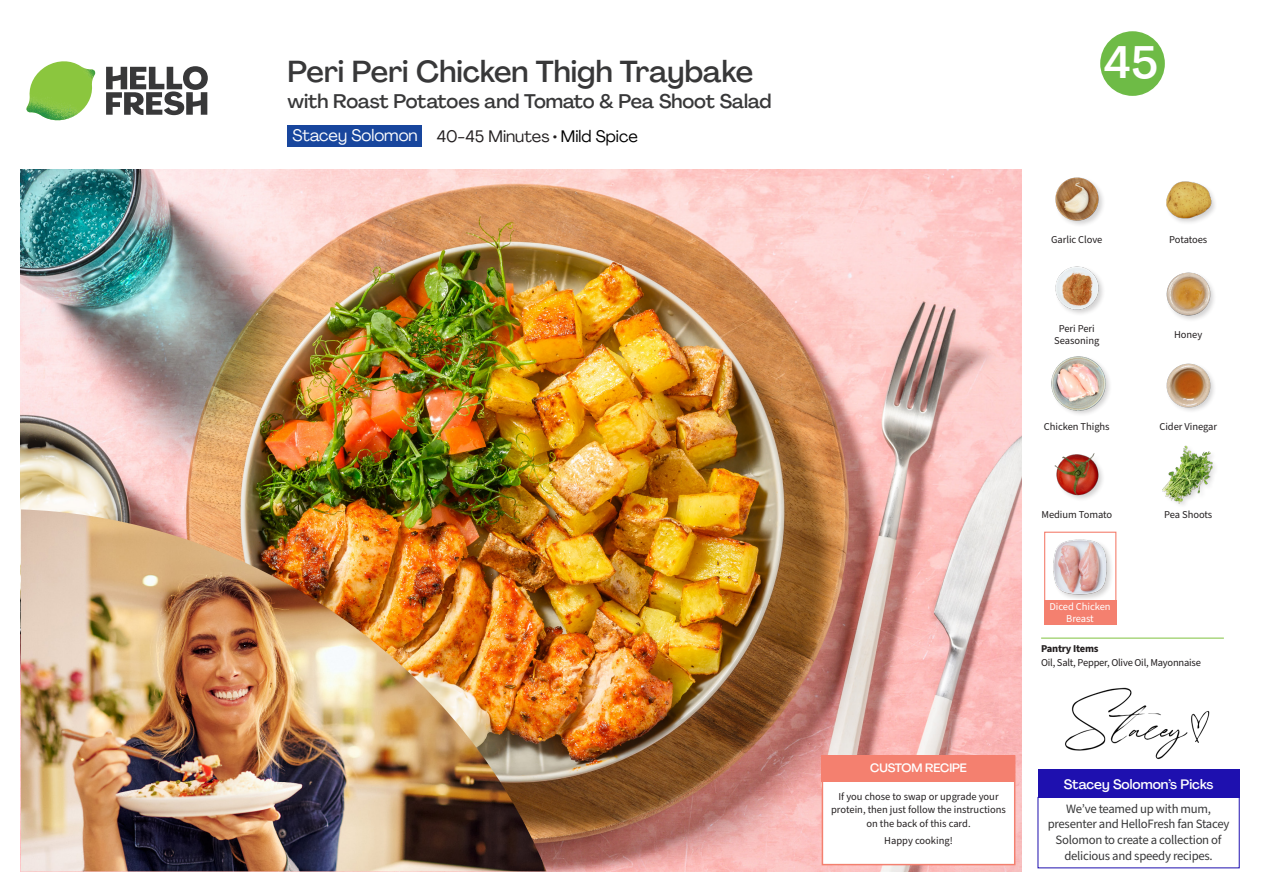
<style>
.page{position:relative;width:1263px;height:893px;background:#fff}
.page>*{position:absolute;margin:0;border:0;box-sizing:border-box;transform-origin:0 0}
.t1{font:500 45px "Agrandir";color:#fff}
._15_Titel_UK{font:500 30px "Agrandir";letter-spacing:-.005em;color:#383839}
._15_Titel_UK-2{font:500 19.5px "Agrandir";color:#383839}
._02_Box_Type{font:16.5px "Agrandir";color:#231f20}
._02_Box_Type-2{font:16.5px "Agrandir";color:#fff}
.Header_Back{font:500 13.5px "Agrandir";color:#fff}
.Header_Back-2{font:12.75px/15.8px "Source Sans Pro";letter-spacing:-.02em;color:#383839;text-align:center}
._15_Titel_Steps{font:500 12px "Agrandir";letter-spacing:-.01em;color:#fff}
._18_FRONT_ingredients_UK{font:10.5px/12px "Source Sans Pro";letter-spacing:-.005em;color:#231f20;text-align:center}
._15_Titel_Steps-2{font:10.5px/13.5px "Source Sans Pro";color:#231f20;text-align:center}
._14_Allergene_Text_7pt{font:10.5px "Source Sans Pro";letter-spacing:-.02em;color:#231f20}
._18_FRONT_ingredients_UK-2{font:10.5px/12px "Source Sans Pro";letter-spacing:-.005em;color:#fff;text-align:center}
._00_Basic{font:10.5px "Source Sans Pro";color:#231f20}
._14_Allergene_Text_7pt-2{font:700 10.5px "Source Sans Pro";letter-spacing:-.02em;color:#231f20}
.s1{color:#000}
</style>
<div class="page">
<svg style="left:106px;top:66px;width:102px;height:49px"></svg>
<img style="left:26px;top:61px;width:69px;height:59px">
<img style="left:21px;top:170px;width:1000px;height:702px">
<hr style="left:1041px;top:638px;width:183px;height:1px;background:#81c340">
<div style="left:822px;top:755px;width:193px;height:110px;background:#fff;border:2px solid #f4806f"></div>
<div style="left:822px;top:755px;width:193px;height:27px;background:#f4806f"></div>
<img style="left:21px;top:509px;width:525px;height:362px">
<img style="left:1065px;top:687px;width:145px;height:73px">
<div style="left:1037px;top:769px;width:202px;height:28px;background:#1e10af"></div>
<div style="left:1037px;top:797px;width:202px;height:71px;border:1px solid #1e10af"></div>
<div style="left:287px;top:125px;width:135px;height:22px;background:#18469d"></div>
<div style="left:1050px;top:356px;width:62px;height:61px;background:#231f20;opacity:.2"></div>
<img style="left:1052px;top:357px;width:53px;height:54px">
<div style="left:1054px;top:453px;width:51px;height:49px;background:#231f20;opacity:.2"></div>
<img style="left:1054px;top:453px;width:46px;height:45px">
<img style="left:1162px;top:446px;width:53px;height:57px">
<img style="left:1166px;top:363px;width:48px;height:48px">
<img style="left:1055px;top:177px;width:48px;height:48px">
<img style="left:1055px;top:266px;width:48px;height:48px">
<img style="left:1166px;top:272px;width:48px;height:48px">
<img style="left:1166px;top:181px;width:49px;height:42px">
<div style="left:1044px;top:532px;width:72px;height:72px;border:1px solid #f4806f"></div>
<div style="left:1044px;top:601px;width:72px;height:24px;background:#f4806f"></div>
<div style="left:1052px;top:539px;width:62px;height:63px;background:#231f20;opacity:.2"></div>
<img style="left:1052px;top:539px;width:57px;height:57px">
<svg style="left:1100px;top:31px;width:65px;height:65px"></svg>
<p class="_15_Titel_UK" style="left:287px;top:53px;width:467px">Peri Peri Chicken Thigh Traybake</p>
<p class="_15_Titel_UK-2" style="left:287px;top:89px;width:485px">with Roast Potatoes and Tomato &amp; Pea Shoot Salad</p>
<p class="_02_Box_Type-2" style="left:293px;top:125px;width:127px">Stacey Solomon</p>
<p class="_02_Box_Type" style="left:437px;top:126px;width:203px">40-45 Minutes • <span class="s1">Mild Spice</span></p>
<p class="t1" style="left:1104px;top:35px;width:56px">45</p>
<p class="_18_FRONT_ingredients_UK" style="left:1051px;top:234px;width:53px">Garlic Clove</p>
<p class="_18_FRONT_ingredients_UK" style="left:1054px;top:323px;width:47px">Peri Peri<br>Seasoning</p>
<p class="_18_FRONT_ingredients_UK" style="left:1169px;top:234px;width:40px">Potatoes</p>
<p class="_18_FRONT_ingredients_UK" style="left:1174px;top:329px;width:30px">Honey</p>
<p class="_18_FRONT_ingredients_UK" style="left:1044px;top:421px;width:67px">Chicken Thighs</p>
<p class="_18_FRONT_ingredients_UK" style="left:1159px;top:421px;width:59px">Cider Vinegar</p>
<p class="_18_FRONT_ingredients_UK" style="left:1041px;top:509px;width:72px">Medium Tomato</p>
<p class="_18_FRONT_ingredients_UK" style="left:1164px;top:509px;width:50px">Pea Shoots</p>
<p class="_18_FRONT_ingredients_UK-2" style="left:1049px;top:601px;width:63px">Diced Chicken<br>Breast</p>
<p class="_14_Allergene_Text_7pt-2" style="left:1041px;top:641px;width:59px">Pantry Items</p>
<p class="_14_Allergene_Text_7pt" style="left:1041px;top:656px;width:161px">Oil, Salt, Pepper, Olive Oil, Mayonnaise</p>
<p class="_15_Titel_Steps" style="left:870px;top:760px;width:98px">CUSTOM RECIPE</p>
<p class="_15_Titel_Steps-2" style="left:831px;top:790px;width:176px">If you chose to swap or upgrade your protein, then just follow the instructions on the back of this card.</p>
<p class="_00_Basic" style="left:884px;top:834px;width:70px">Happy cooking!</p>
<p class="Header_Back" style="left:1064px;top:776px;width:151px">Stacey Solomon’s Picks</p>
<p class="Header_Back-2" style="left:1048px;top:801px;width:183px">We’ve teamed up with mum, presenter and HelloFresh fan Stacey<br>Solomon to create a collection of delicious and speedy recipes.</p>
</div>
